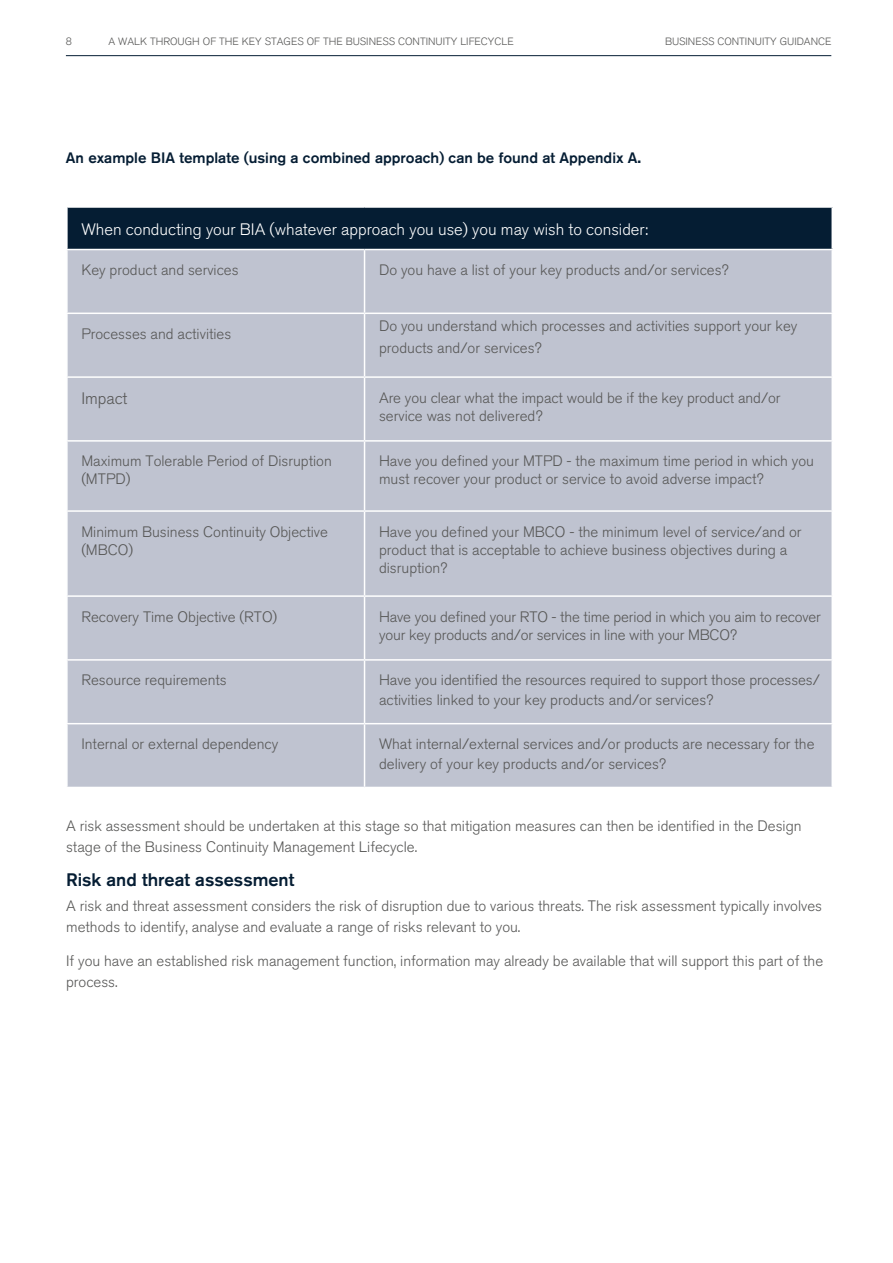
<style>
.page{position:relative;width:893px;height:1263px;background:#fff}
.page>*{position:absolute;margin:0;border:0;box-sizing:border-box;transform-origin:0 0}
.t1{font:500 18px "Akzidenz Grotesk BQ";color:#051d33}
.t2{font:300 16.5px "Akzidenz Grotesk BQ";color:#fff}
.t3{font:300 16.5px "Akzidenz Grotesk BQ";color:#575756}
.t4{font:300 15px/18px "Akzidenz Grotesk BQ";color:#575756}
.t5{font:500 15px "Akzidenz Grotesk BQ";color:#051d33}
.t6{font:300 10.5px "Akzidenz Grotesk BQ";color:#575756}
.s1{font-size:18px}
</style>
<div class="page">
<hr style="left:66px;top:55px;width:765px;height:1px;background:#051d33">
<div style="left:67px;top:207px;width:765px;height:42px;background:#051d33"></div>
<div style="left:68px;top:250px;width:763px;height:537px;background:#bfc3d0"></div>
<hr style="left:66px;top:206px;width:299px;height:2px;background:#fff">
<hr style="left:66px;top:208px;width:2px;height:41px;background:#fff">
<hr style="left:365px;top:206px;width:468px;height:2px;background:#fff">
<hr style="left:831px;top:208px;width:2px;height:41px;background:#fff">
<hr style="left:364px;top:250px;width:1px;height:63px;background:#fff">
<hr style="left:364px;top:314px;width:1px;height:62px;background:#fff">
<hr style="left:364px;top:378px;width:1px;height:62px;background:#fff">
<hr style="left:364px;top:442px;width:1px;height:68px;background:#fff">
<hr style="left:364px;top:512px;width:1px;height:83px;background:#fff">
<hr style="left:364px;top:597px;width:1px;height:62px;background:#fff">
<hr style="left:364px;top:661px;width:1px;height:62px;background:#fff">
<hr style="left:364px;top:724px;width:1px;height:63px;background:#fff">
<hr style="left:66px;top:313px;width:299px;height:1px;background:#fff">
<hr style="left:365px;top:313px;width:468px;height:1px;background:#fff">
<hr style="left:66px;top:376px;width:299px;height:2px;background:#fff">
<hr style="left:365px;top:376px;width:468px;height:2px;background:#fff">
<hr style="left:66px;top:440px;width:299px;height:2px;background:#fff">
<hr style="left:365px;top:440px;width:468px;height:2px;background:#fff">
<hr style="left:66px;top:510px;width:299px;height:2px;background:#fff">
<hr style="left:365px;top:510px;width:468px;height:2px;background:#fff">
<hr style="left:66px;top:595px;width:299px;height:2px;background:#fff">
<hr style="left:365px;top:595px;width:468px;height:2px;background:#fff">
<hr style="left:66px;top:659px;width:299px;height:2px;background:#fff">
<hr style="left:365px;top:659px;width:468px;height:2px;background:#fff">
<hr style="left:66px;top:723px;width:299px;height:1px;background:#fff">
<hr style="left:365px;top:723px;width:468px;height:1px;background:#fff">
<p class="t6" style="left:66px;top:35px;width:8px">8</p>
<p class="t6" style="left:108px;top:35px;width:407px">A WALK THROUGH OF THE KEY STAGES OF THE BUSINESS CONTINUITY LIFECYCLE</p>
<p class="t6" style="left:665px;top:35px;width:168px">BUSINESS CONTINUITY GUIDANCE</p>
<p class="t5" style="left:66px;top:149px;width:577px">An example BIA template (using a combined approach) can be found at Appendix A<span class="s1">.</span></p>
<p class="t2" style="left:81px;top:220px;width:568px">When conducting your BIA (whatever approach you use) you may wish to consider:</p>
<p class="t4" style="left:81px;top:261px;width:159px">Key product and services</p>
<p class="t4" style="left:379px;top:261px;width:351px">Do you have a list of your key products and/or services?</p>
<p class="t4" style="left:81px;top:325px;width:151px">Processes and activities</p>
<p class="t4" style="left:379px;top:316px;width:420px;line-height:21.8px">Do you understand which processes and activities support your key products and/or services?</p>
<p class="t3" style="left:81px;top:389px;width:48px">Impact</p>
<p class="t4" style="left:379px;top:389px;width:403px">Are you clear what the impact would be if the key product and/or service was not delivered?</p>
<p class="t4" style="left:81px;top:452px;width:252px">Maximum Tolerable Period of Disruption (MTPD)</p>
<p class="t4" style="left:379px;top:452px;width:437px">Have you defined your MTPD - the maximum time period in which you must recover your product or service to avoid adverse impact?</p>
<p class="t4" style="left:81px;top:523px;width:248px">Minimum Business Continuity Objective (MBCO)</p>
<p class="t4" style="left:379px;top:523px;width:424px">Have you defined your MBCO - the minimum level of service/and or product that is acceptable to achieve business objectives during a disruption?</p>
<p class="t4" style="left:81px;top:608px;width:197px">Recovery Time Objective (RTO)</p>
<p class="t4" style="left:379px;top:608px;width:443px">Have you defined your RTO - the time period in which you aim to recover your key products and/or services in line with your MBCO?</p>
<p class="t4" style="left:81px;top:671px;width:147px">Resource requirements</p>
<p class="t4" style="left:379px;top:671px;width:442px;line-height:19.8px">Have you identified the resources required to support those processes/ activities linked to your key products and/or services?</p>
<p class="t4" style="left:81px;top:735px;width:198px">Internal or external dependency</p>
<p class="t4" style="left:379px;top:734px;width:437px;line-height:19.8px">What internal/external services and/or products are necessary for the delivery of your key products and/or services?</p>
<p class="t4" style="left:66px;top:815px;width:737px;line-height:21px">A risk assessment should be undertaken at this stage so that mitigation measures can then be identified in the Design stage of the Business Continuity Management Lifecycle.</p>
<p class="t1" style="left:66px;top:868px;width:230px">Risk and threat assessment</p>
<p class="t4" style="left:66px;top:895px;width:757px;line-height:21px">A risk and threat assessment considers the risk of disruption due to various threats. The risk assessment typically involves methods to identify, analyse and evaluate a range of risks relevant to you.</p>
<p class="t4" style="left:66px;top:950px;width:759px;line-height:21px">If you have an established risk management function, information may already be available that will support this part of the process.</p>
</div>
